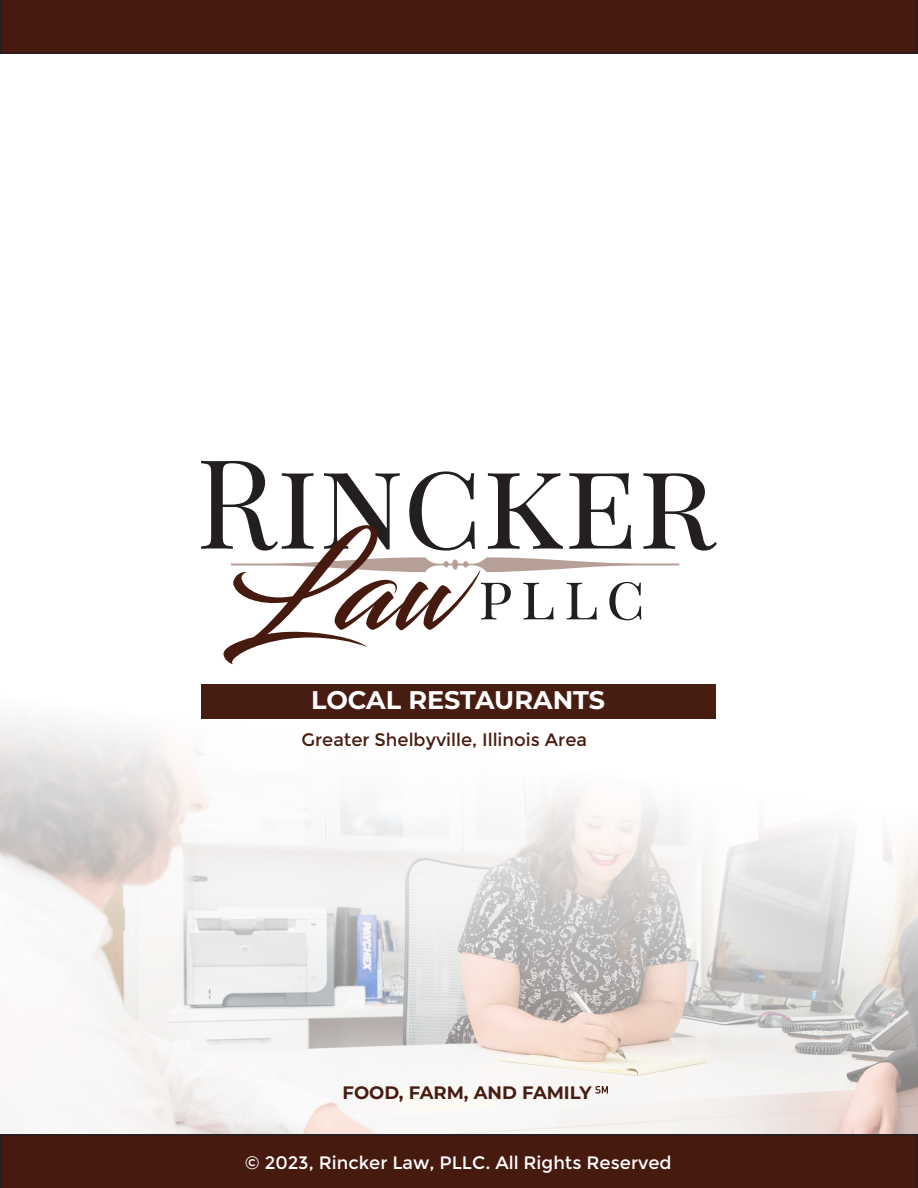
<style>
.page{position:relative;width:918px;height:1188px;background:#fff}
.page>*{position:absolute;margin:0;border:0;box-sizing:border-box;transform-origin:0 0}
.t1{font:700 25.5px "Montserrat";color:#fff}
.t2{font:18px "Montserrat";color:#fff}
.t3{font:18px "Montserrat";color:#471c11}
.t4{font:700 18px "Montserrat";color:#471c11}
</style>
<div class="page">
<img style="left:0;top:684px;width:918px;height:450px">
<div style="left:202px;top:685px;width:514px;height:34px;background:#471c11"></div>
<div style="left:0;top:0;width:918px;height:54px;background:#471a0f"></div>
<div style="left:0;top:1134px;width:918px;height:54px;background:#471a0f"></div>
<svg style="left:201px;top:461px;width:516px;height:203px"></svg>
<svg style="left:596px;top:1086px;width:12px;height:8px"></svg>
<p class="t1" style="left:311px;top:682px;width:295px">LOCAL RESTAURANTS</p>
<p class="t3" style="left:302px;top:729px;width:287px">Greater Shelbyville, Illinois Area</p>
<p class="t4" style="left:343px;top:1080px;width:250px">FOOD, FARM, AND FAMILY</p>
<p class="t2" style="left:245px;top:1153px;width:428px">© 2023, Rincker Law, PLLC. All Rights Reserved</p>
</div>
